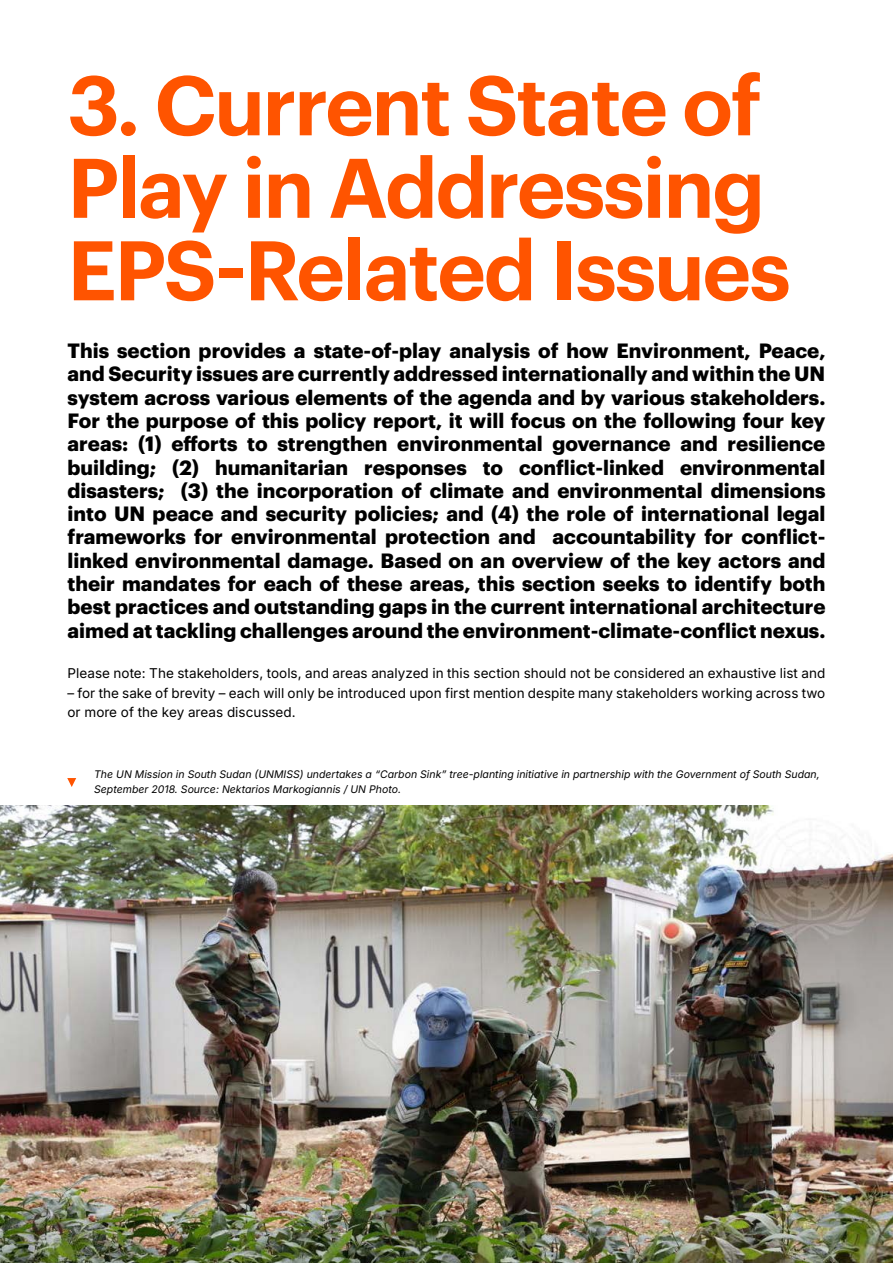
<style>
.page{position:relative;width:893px;height:1263px;background:#fff}
.page>*{position:absolute;margin:0;border:0;box-sizing:border-box;transform-origin:0 0}
.t1{font:600 82.5px/82.5px "Graphik";letter-spacing:-.025em;color:#ff5400}
.t2{font:700 20.25px/23.2px "Graphik";color:#000;text-align:justify}
.t3{font:13.5px/19.5px "Inter";color:#000}
.t4{font:italic 10.5px/15px "Inter";color:#000}
</style>
<div class="page">
<img style="left:0;top:806px;width:892px;height:457px">
<svg style="left:67px;top:778px;width:9px;height:9px"></svg>
<h1 class="t1" style="left:68px;top:57px;width:724px">3. Current State of<br>Play in Addressing<br>EPS-Related Issues</h1>
<p class="t2" style="left:68px;top:337px;width:759px">This section provides a state-of-play analysis of how Environment, Peace, and Security issues are currently addressed internationally and within the UN system across various elements of the agenda and by various stakeholders.<br>For the purpose of this policy report, it will focus on the following four key areas: (1) efforts to strengthen environmental governance and resilience building; (2) humanitarian responses to conflict-linked environmental disasters; (3) the incorporation of climate and environmental dimensions into UN peace and security policies; and (4) the role of international legal frameworks for environmental protection and accountability for conflict&shy;linked environmental damage. Based on an overview of the key actors and their mandates for each of these areas, this section seeks to identify both best practices and outstanding gaps in the current international architecture aimed at tackling challenges around the environment-climate-conflict nexus.</p>
<p class="t3" style="left:68px;top:663px;width:759px">Please note: The stakeholders, tools, and areas analyzed in this section should not be considered an exhaustive list and</p>
<p class="t3" style="left:68px;top:683px;width:759px">– for the sake of brevity – each will only be introduced upon first mention despite many stakeholders working across two or more of the key areas discussed.</p>
<p class="t4" style="left:94px;top:767px;width:727px">The UN Mission in South Sudan (UNMISS) undertakes a “Carbon Sink” tree-planting initiative in partnership with the Government of South Sudan,<br>September 2018. Source: Nektarios Markogiannis / UN Photo.</p>
</div>
